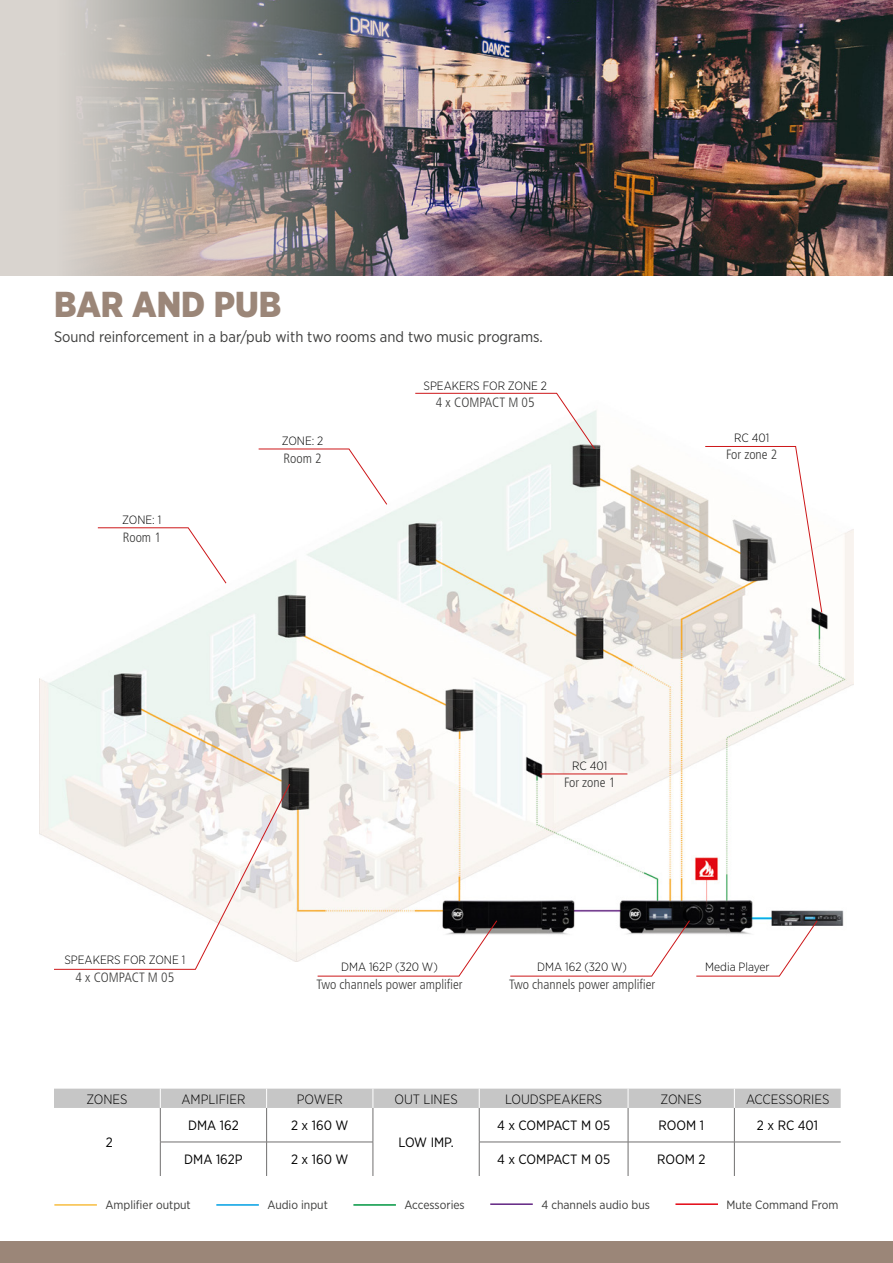
<style>
.page{position:relative;width:893px;height:1263px;background:#fff}
.page>*{position:absolute;margin:0;border:0;box-sizing:border-box;transform-origin:0 0}
.t1{font:900 36px "Gotham Narrow";color:#9b8678}
.t2{font:15px "Gotham Narrow";color:#3c3c3b}
.t3{font:300 condensed 13.5px "Frutiger LT Std";color:#3c3c3b}
.t4{font:13.5px "Gotham Narrow";color:#000}
.t5{font:300 13.5px "Gotham Narrow";color:#000}
.t6{font:300 12px "Gotham Narrow";color:#000}
.t7{font:12px "Gotham Narrow";color:#3c3c3b}
</style>
<div class="page">
<div style="left:0;top:1242px;width:893px;height:21px;background:#9b8678"></div>
<hr style="left:160px;top:1108px;width:1px;height:34px;background:#706f6f">
<hr style="left:266px;top:1108px;width:1px;height:34px;background:#706f6f">
<hr style="left:373px;top:1108px;width:1px;height:34px;background:#706f6f">
<hr style="left:160px;top:1142px;width:107px;height:1px;background:#706f6f">
<hr style="left:160px;top:1142px;width:1px;height:34px;background:#706f6f">
<hr style="left:267px;top:1142px;width:106px;height:1px;background:#706f6f">
<hr style="left:266px;top:1142px;width:1px;height:34px;background:#706f6f">
<hr style="left:373px;top:1142px;width:1px;height:34px;background:#706f6f">
<hr style="left:479px;top:1108px;width:1px;height:34px;background:#706f6f">
<hr style="left:628px;top:1108px;width:1px;height:34px;background:#706f6f">
<hr style="left:734px;top:1108px;width:1px;height:34px;background:#706f6f">
<hr style="left:479px;top:1142px;width:149px;height:1px;background:#706f6f">
<hr style="left:479px;top:1142px;width:1px;height:34px;background:#706f6f">
<hr style="left:628px;top:1142px;width:106px;height:1px;background:#706f6f">
<hr style="left:628px;top:1142px;width:1px;height:34px;background:#706f6f">
<hr style="left:734px;top:1142px;width:107px;height:1px;background:#706f6f">
<hr style="left:734px;top:1142px;width:1px;height:34px;background:#706f6f">
<div style="left:54px;top:1089px;width:787px;height:19px;background:#c6c6c6"></div>
<hr style="left:54px;top:1204px;width:43px;height:1px;background:#f4a700">
<hr style="left:216px;top:1204px;width:43px;height:2px;background:#009fe3">
<hr style="left:353px;top:1204px;width:43px;height:2px;background:#009641">
<hr style="left:490px;top:1203px;width:43px;height:2px;background:#622483">
<hr style="left:675px;top:1203px;width:43px;height:2px;background:#e30613">
<img style="left:40px;top:410px;width:813px;height:552px">
<svg style="left:97px;top:527px;width:130px;height:57px"></svg>
<svg style="left:258px;top:449px;width:129px;height:56px"></svg>
<svg style="left:415px;top:393px;width:180px;height:56px"></svg>
<svg style="left:54px;top:784px;width:236px;height:186px"></svg>
<svg style="left:705px;top:446px;width:117px;height:167px"></svg>
<hr style="left:540px;top:774px;width:87px;height:1px;background:#cd1719">
<svg style="left:317px;top:920px;width:180px;height:56px"></svg>
<svg style="left:510px;top:920px;width:180px;height:56px"></svg>
<svg style="left:696px;top:920px;width:122px;height:56px"></svg>
<img style="left:488px;top:0;width:405px;height:276px">
<img style="left:0;top:0;width:488px;height:276px">
<h1 class="t1" style="left:54px;top:281px;width:229px">BAR AND PUB</h1>
<p class="t2" style="left:54px;top:328px;width:490px">Sound reinforcement in a bar/pub with two rooms and two music programs.</p>
<p class="t6" style="left:423px;top:379px;width:125px">SPEAKERS FOR ZONE 2</p>
<p class="t6" style="left:122px;top:513px;width:41px">ZONE: 1</p>
<p class="t3" style="left:123px;top:530px;width:40px">Room 1</p>
<p class="t6" style="left:64px;top:953px;width:122px">SPEAKERS FOR ZONE 1</p>
<p class="t3" style="left:75px;top:970px;width:100px">4 x COMPACT M 05</p>
<p class="t6" style="left:282px;top:434px;width:43px">ZONE: 2</p>
<p class="t3" style="left:283px;top:451px;width:40px">Room 2</p>
<p class="t3" style="left:436px;top:395px;width:100px">4 x COMPACT M 05</p>
<p class="t6" style="left:734px;top:430px;width:37px">RC 401</p>
<p class="t3" style="left:726px;top:446px;width:53px">For zone 2</p>
<p class="t6" style="left:572px;top:759px;width:37px">RC 401</p>
<p class="t3" style="left:564px;top:775px;width:53px">For zone 1</p>
<p class="t6" style="left:341px;top:960px;width:98px">DMA 162P (320 W)</p>
<p class="t6" style="left:537px;top:960px;width:91px">DMA 162 (320 W)</p>
<p class="t6" style="left:705px;top:960px;width:66px">Media Player</p>
<p class="t3" style="left:316px;top:977px;width:148px">Two channels power amplifier</p>
<p class="t3" style="left:509px;top:977px;width:148px">Two channels power amplifier</p>
<p class="t5" style="left:86px;top:1091px;width:43px">ZONES</p>
<p class="t5" style="left:182px;top:1091px;width:65px">AMPLIFIER</p>
<p class="t5" style="left:297px;top:1091px;width:47px">POWER</p>
<p class="t5" style="left:394px;top:1091px;width:65px">OUT LINES</p>
<p class="t5" style="left:505px;top:1091px;width:99px">LOUDSPEAKERS</p>
<p class="t5" style="left:661px;top:1091px;width:43px">ZONES</p>
<p class="t5" style="left:746px;top:1091px;width:85px">ACCESSORIES</p>
<p class="t4" style="left:106px;top:1134px;width:9px">2</p>
<p class="t4" style="left:188px;top:1117px;width:52px">DMA 162</p>
<p class="t4" style="left:291px;top:1117px;width:59px">2 x 160 W</p>
<p class="t4" style="left:497px;top:1117px;width:115px">4 x COMPACT M 05</p>
<p class="t4" style="left:658px;top:1117px;width:47px">ROOM 1</p>
<p class="t4" style="left:757px;top:1117px;width:63px">2 x RC 401</p>
<p class="t4" style="left:398px;top:1134px;width:57px">LOW IMP.</p>
<p class="t4" style="left:184px;top:1151px;width:60px">DMA 162P</p>
<p class="t4" style="left:291px;top:1151px;width:59px">2 x 160 W</p>
<p class="t4" style="left:497px;top:1151px;width:115px">4 x COMPACT M 05</p>
<p class="t4" style="left:657px;top:1151px;width:50px">ROOM 2</p>
<p class="t7" style="left:106px;top:1197px;width:87px">Amplifier output</p>
<p class="t7" style="left:267px;top:1197px;width:62px">Audio input</p>
<p class="t7" style="left:404px;top:1197px;width:62px">Accessories</p>
<p class="t7" style="left:541px;top:1197px;width:110px">4 channels audio bus</p>
<p class="t7" style="left:726px;top:1197px;width:114px">Mute Command From</p>
</div>
